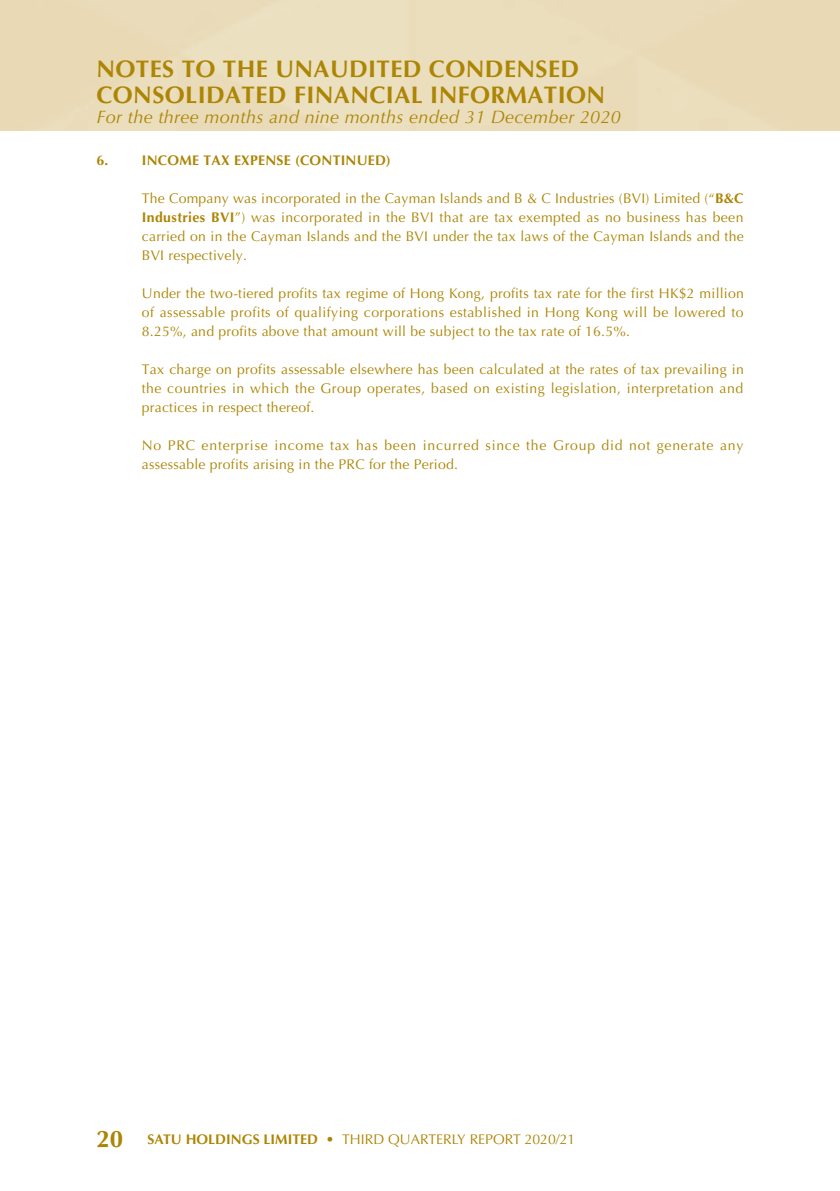
<style>
.page{position:relative;width:840px;height:1191px;background:#fff}
.page>*{position:absolute;margin:0;border:0;box-sizing:border-box;transform-origin:0 0}
.t1{font:700 24px/26px "Optima LT Std";letter-spacing:.015em;color:#ad8504}
.t2{font:italic 18px "Optima LT Std";letter-spacing:.015em;color:#ad8504}
._06_Notes{font:14px/19px "Optima LT Std";letter-spacing:.015em;color:#ad8504;text-align:justify}
._06_Notes-2{font:14px/19px "Optima LT Std";letter-spacing:.055em;color:#ad8504}
._07_NH1{font:700 14px "Optima LT Std";letter-spacing:.015em;color:#ad8504}
.s1{font-weight:700}
.s2{font-weight:700;font-size:24px}
</style>
<div class="page">
<h1 class="t1" style="left:96px;top:56px;width:510px">NOTES TO THE UNAUDITED CONDENSED<br>CONSOLIDATED FINANCIAL INFORMATION</h1>
<p class="t2" style="left:96px;top:106px;width:525px">For the three months and nine months ended 31 December 2020</p>
<p class="_07_NH1" style="left:96px;top:152px;width:296px">6. INCOME TAX EXPENSE (CONTINUED)</p>
<p class="_06_Notes" style="left:142px;top:189px;width:603px">The Company was incorporated in the Cayman Islands and B &amp; C Industries (BVI) Limited (“<span class="s1">B&amp;C Industries BVI</span>”) was incorporated in the BVI that are tax exempted as no business has been carried on in the Cayman Islands and the BVI under the tax laws of the Cayman Islands and the BVI respectively.</p>
<p class="_06_Notes" style="left:142px;top:284px;width:603px">Under the two-tiered profits tax regime of Hong Kong, profits tax rate for the first HK$2 million of assessable profits of qualifying corporations established in Hong Kong will be lowered to 8.25%, and profits above that amount will be subject to the tax rate of 16.5%.</p>
<p class="_06_Notes" style="left:142px;top:360px;width:603px">Tax charge on profits assessable elsewhere has been calculated at the rates of tax prevailing in the countries in which the Group operates, based on existing legislation, interpretation and practices in respect thereof.</p>
<p class="_06_Notes-2" style="left:142px;top:436px;width:602px">No PRC enterprise income tax has been incurred since the Group did not generate any assessable profits arising in the PRC for the Period.</p>
<p class="_06_Notes" style="left:96px;top:1129px;width:480px"><span class="s2">20</span> <span class="s1">SATU HOLDINGS LIMITED</span> • THIRD QUARTERLY REPORT 2020/21</p>
</div>
